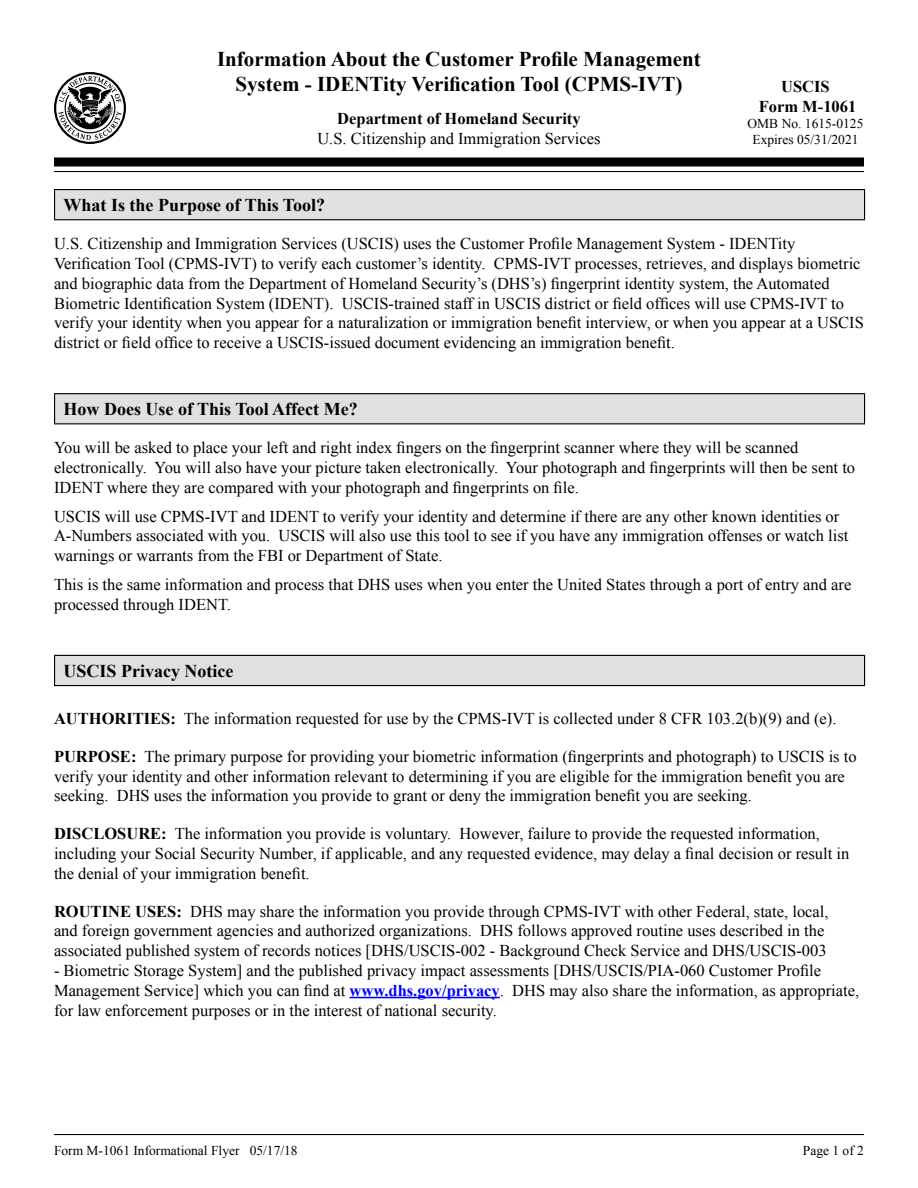
<style>
.page{position:relative;width:918px;height:1188px;background:#fff}
.page>*{position:absolute;margin:0;border:0;box-sizing:border-box;transform-origin:0 0}
.t1{font:700 21px/25.2px "Times New Roman";color:#000;text-align:center}
.Section_Heading{font:700 18px "Times New Roman";color:#000}
.Body_1{font:16.5px/19.8px "Times New Roman";color:#000}
.Body_Lead-in{font:16.5px/19.8px "Times New Roman";color:#000}
.t2{font:700 16.5px/19.8px "Times New Roman";color:#000;text-align:center}
.t3{font:13.5px/16.2px "Times New Roman";color:#000;text-align:center}
.s1{font-weight:700}
.s2{font-weight:700;color:#00f}
</style>
<div class="page">
<svg style="left:54px;top:72px;width:72px;height:72px"></svg>
<div style="left:54px;top:158px;width:810px;height:8px;background:#000"></div>
<hr style="left:54px;top:171px;width:810px;height:1px;background:#000">
<hr style="left:54px;top:1134px;width:810px;height:1px;background:#000">
<hr style="left:350px;top:997px;width:150px;height:1px;background:#00f">
<div style="left:55px;top:190px;width:810px;height:30px;background:#e0e0e0"></div>
<hr style="left:54px;top:189px;width:811px;height:1px;background:#000">
<svg style="left:54px;top:190px;width:1px;height:29px"></svg>
<svg style="left:864px;top:190px;width:1px;height:29px"></svg>
<hr style="left:54px;top:219px;width:811px;height:1px;background:#000">
<div style="left:55px;top:394px;width:810px;height:30px;background:#e0e0e0"></div>
<hr style="left:54px;top:393px;width:811px;height:1px;background:#000">
<svg style="left:54px;top:394px;width:1px;height:29px"></svg>
<svg style="left:864px;top:394px;width:1px;height:29px"></svg>
<hr style="left:54px;top:423px;width:811px;height:1px;background:#000">
<div style="left:55px;top:655px;width:810px;height:31px;background:#e0e0e0"></div>
<hr style="left:54px;top:655px;width:811px;height:1px;background:#000">
<svg style="left:54px;top:656px;width:1px;height:29px"></svg>
<svg style="left:864px;top:656px;width:1px;height:29px"></svg>
<hr style="left:54px;top:685px;width:811px;height:1px;background:#000">
<p class="t1" style="left:217px;top:46px;width:485px">Information About the Customer Profile Management<br>System - IDENTity Verification Tool (CPMS-IVT)</p>
<p class="t2" style="left:337px;top:108px;width:245px">Department of Homeland Security</p>
<p class="Body_1" style="left:317px;top:128px;width:285px">U.S. Citizenship and Immigration Services</p>
<p class="t2" style="left:759px;top:76px;width:99px">USCIS<br>Form M-1061</p>
<p class="t3" style="left:748px;top:115px;width:117px">OMB No. 1615-0125<br>Expires 05/31/2021</p>
<h2 class="Section_Heading" style="left:64px;top:192px;width:263px">What Is the Purpose of This Tool?</h2>
<p class="Body_1" style="left:54px;top:233px;width:811px">U.S. Citizenship and Immigration Services (USCIS) uses the Customer Profile Management System - IDENTity Verification Tool (CPMS-IVT) to verify each customer’s identity. CPMS-IVT processes, retrieves, and displays biometric and biographic data from the Department of Homeland Security’s (DHS’s) fingerprint identity system, the Automated Biometric Identification System (IDENT). USCIS-trained staff in USCIS district or field offices will use CPMS-IVT to verify your identity when you appear for a naturalization or immigration benefit interview, or when you appear at a USCIS district or field office to receive a USCIS-issued document evidencing an immigration benefit.</p>
<h2 class="Section_Heading" style="left:64px;top:396px;width:296px">How Does Use of This Tool Affect Me?</h2>
<p class="Body_1" style="left:54px;top:438px;width:803px">You will be asked to place your left and right index fingers on the fingerprint scanner where they will be scanned electronically. You will also have your picture taken electronically. Your photograph and fingerprints will then be sent to<br>IDENT where they are compared with your photograph and fingerprints on file.</p>
<p class="Body_1" style="left:54px;top:506px;width:796px">USCIS will use CPMS-IVT and IDENT to verify your identity and determine if there are any other known identities or<br>A-Numbers associated with you. USCIS will also use this tool to see if you have any immigration offenses or watch list warnings or warrants from the FBI or Department of State.</p>
<p class="Body_1" style="left:54px;top:574px;width:799px">This is the same information and process that DHS uses when you enter the United States through a port of entry and are processed through IDENT.</p>
<h2 class="Section_Heading" style="left:64px;top:658px;width:171px">USCIS Privacy Notice</h2>
<p class="Body_Lead-in" style="left:54px;top:708px;width:784px"><span class="s1">AUTHORITIES:</span> The information requested for use by the CPMS-IVT is collected under 8 CFR 103.2(b)(9) and (e).</p>
<p class="Body_Lead-in" style="left:54px;top:746px;width:804px"><span class="s1">PURPOSE:</span> The primary purpose for providing your biometric information (fingerprints and photograph) to USCIS is to verify your identity and other information relevant to determining if you are eligible for the immigration benefit you are seeking. DHS uses the information you provide to grant or deny the immigration benefit you are seeking.</p>
<p class="Body_Lead-in" style="left:54px;top:823px;width:797px"><span class="s1">DISCLOSURE:</span> The information you provide is voluntary. However, failure to provide the requested information, including your Social Security Number, if applicable, and any requested evidence, may delay a final decision or result in the denial of your immigration benefit.</p>
<p class="Body_Lead-in" style="left:54px;top:901px;width:776px"><span class="s1">ROUTINE USES:</span> DHS may share the information you provide through CPMS-IVT with other Federal, state, local, and foreign government agencies and authorized organizations. DHS follows approved routine uses described in the associated published system of records notices [DHS/USCIS-002 - Background Check Service and DHS/USCIS-003</p>
<p class="Body_Lead-in" style="left:54px;top:960px;width:807px">- Biometric Storage System] and the published privacy impact assessments [DHS/USCIS/PIA-060 Customer Profile<br>Management Service] which you can find at <span class="s2">www.dhs.gov/privacy</span>. DHS may also share the information, as appropriate, for law enforcement purposes or in the interest of national security.</p>
<p class="t3" style="left:54px;top:1142px;width:245px">Form M-1061 Informational Flyer 05/17/18</p>
<p class="t3" style="left:803px;top:1142px;width:63px">Page 1 of 2</p>
</div>
